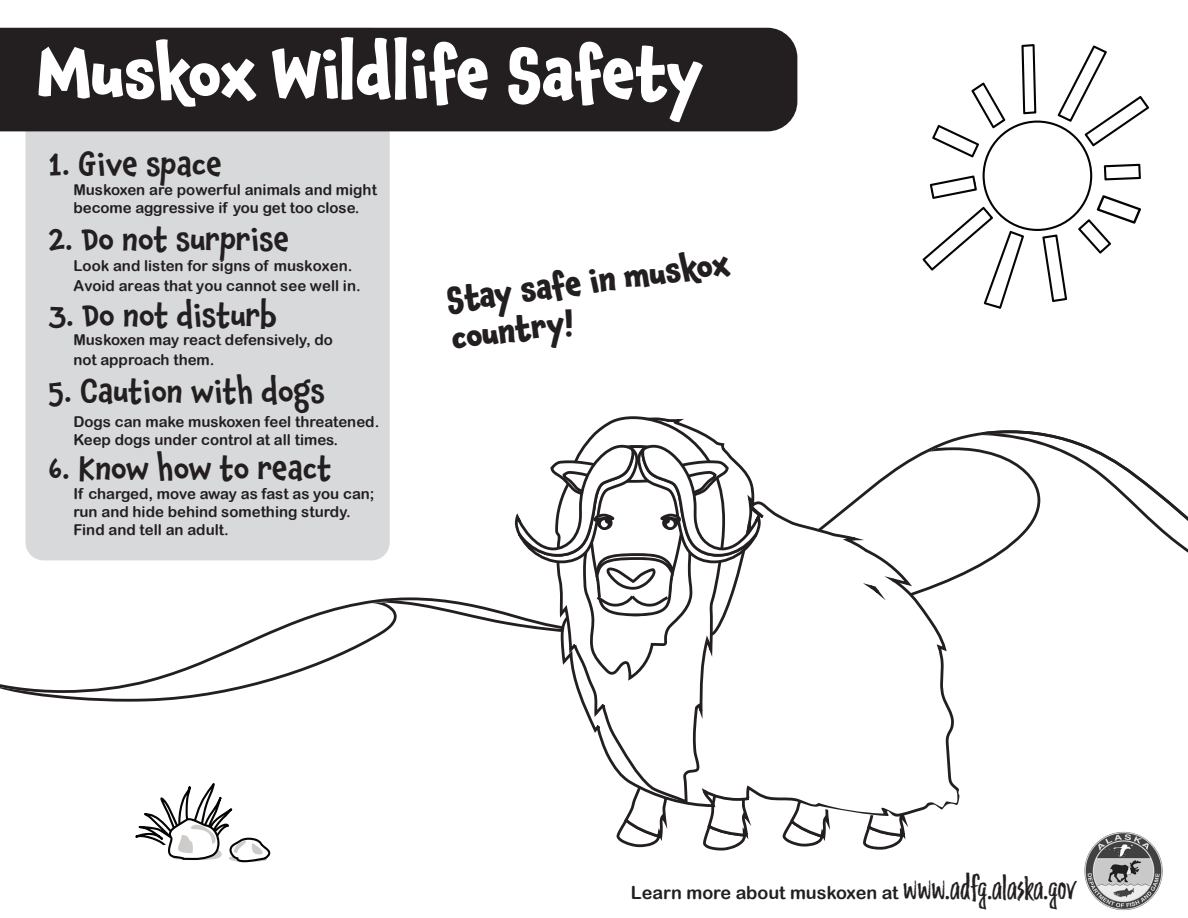
<style>
.page{position:relative;width:1188px;height:918px;background:#fff}
.page>*{position:absolute;margin:0;border:0;box-sizing:border-box;transform-origin:0 0}
.t1{font:700 64.5px "Chaloops";color:#fff}
.t2{font:500 31.5px "Chaloops";color:#231f20}
.t3{font:700 31.5px/38.4px "Chaloops";color:#231f20}
.t4{font:18px "Arial Rounded MT Bold";color:#231f20}
.t5{font:15px/18px "Arial Rounded MT Bold";color:#231f20}
.s1{font-family:"Trailmade";font-size:34.5px}
</style>
<div class="page">
<div style="left:26px;top:28px;width:364px;height:532px;background:#d8d9db;border-radius:18px"></div>
<svg style="left:0;top:435px;width:982px;height:403px"></svg>
<svg style="left:982px;top:430px;width:206px;height:136px"></svg>
<svg style="left:134px;top:782px;width:142px;height:81px"></svg>
<svg style="left:783px;top:818px;width:47px;height:29px"></svg>
<svg style="left:863px;top:818px;width:45px;height:32px"></svg>
<svg style="left:617px;top:818px;width:50px;height:29px"></svg>
<svg style="left:703px;top:818px;width:48px;height:33px"></svg>
<svg style="left:561px;top:501px;width:400px;height:317px"></svg>
<svg style="left:863px;top:583px;width:23px;height:17px"></svg>
<svg style="left:555px;top:416px;width:170px;height:387px"></svg>
<svg style="left:381px;top:417px;width:380px;height:264px"></svg>
<svg style="left:922px;top:44px;width:227px;height:265px"></svg>
<div style="left:0;top:28px;width:797px;height:103px;background:#231f20"></div>
<img style="left:1084px;top:831px;width:79px;height:79px">
<h1 class="t1" style="left:38px;top:20px;width:667px">Muskox Wildlife Safety</h1>
<h2 class="t2" style="left:49px;top:140px;width:175px">1. Give space</h2>
<p class="t5" style="left:73px;top:181px;width:305px">Muskoxen are powerful animals and might become aggressive if you get too close.</p>
<h2 class="t2" style="left:49px;top:216px;width:242px">2. Do not surprise</h2>
<h2 class="t2" style="left:49px;top:291px;width:231px">3. Do not disturb</h2>
<p class="t5" style="left:74px;top:256px;width:289px;line-height:19.8px">Look and listen for signs of muskoxen.<br>Avoid areas that you cannot see well in.</p>
<p class="t5" style="left:73px;top:330px;width:261px;line-height:19.8px">Muskoxen may react defensively, do not approach them.</p>
<h2 class="t2" style="left:49px;top:367px;width:278px">5. Caution with dogs</h2>
<h2 class="t2" style="left:49px;top:444px;width:284px">6. Know how to react</h2>
<p class="t5" style="left:73px;top:412px;width:307px">Dogs can make muskoxen feel threatened.<br>Keep dogs under control at all times.</p>
<p class="t5" style="left:73px;top:484px;width:303px">If charged, move away as fast as you can; run and hide behind something sturdy.<br>Find and tell an adult.</p>
<h2 class="t3" style="left:445px;top:280px;width:286px;rotate:-7deg">Stay safe in muskox country!</h2>
<p class="t4" style="left:631px;top:882px;width:446px">Learn more about muskoxen at <span class="s1">www.adfg.alaska.gov</span></p>
</div>
